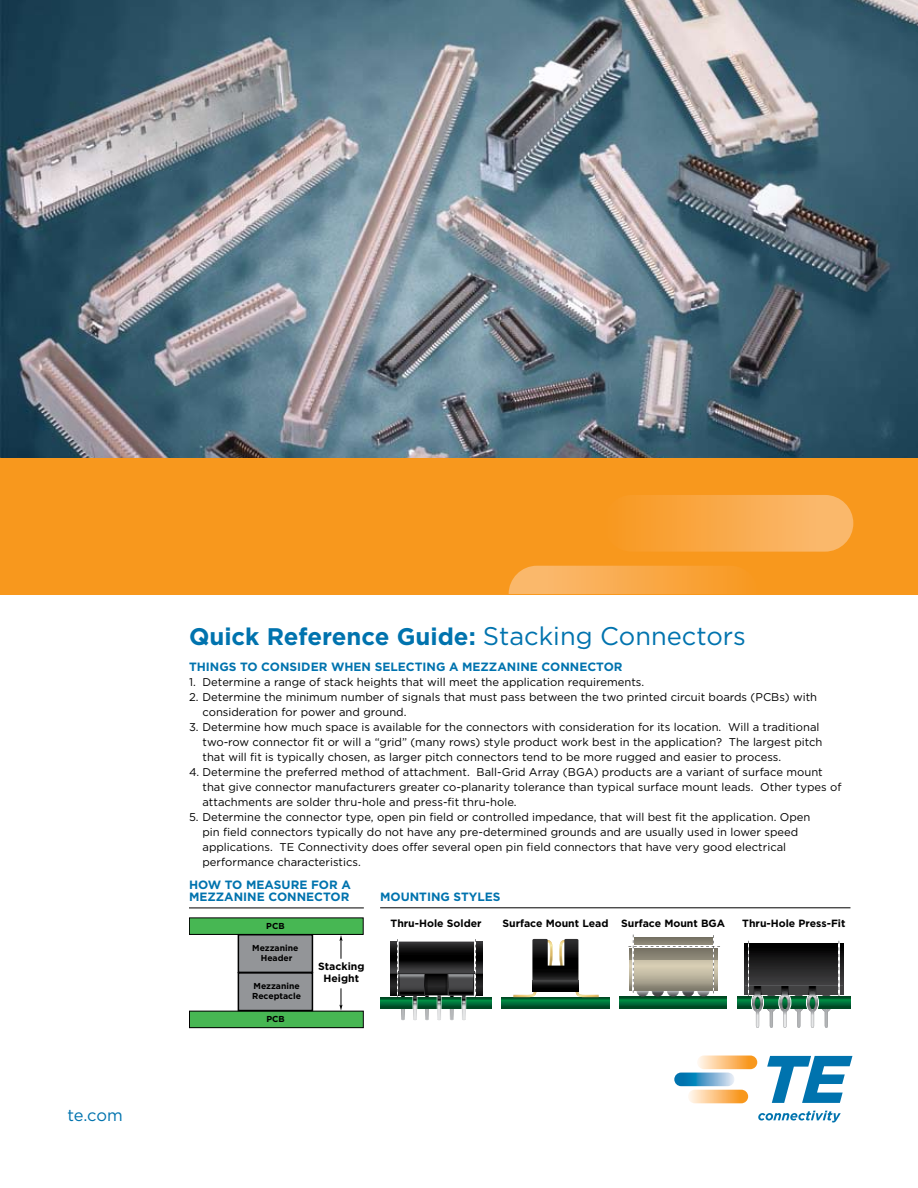
<style>
.page{position:relative;width:918px;height:1188px;background:#fff}
.page>*{position:absolute;margin:0;border:0;box-sizing:border-box;transform-origin:0 0}
.t1{font:700 24px "Gotham";color:#0073ae}
.t2{font:16.5px "Gotham";color:#0073ae}
.t3{font:700 12px/12px "Gotham";color:#0073ae}
.t4{font:11.25px/15px "Gotham";color:#000}
.t5{font:700 10.5px/12px "Gotham";color:#000;text-align:center}
.t6{font:700 8.7px/10.4px "Gotham";color:#000;text-align:center}
.s1{font-weight:400;font-size:25.5px}
</style>
<div class="page">
<img style="left:0;top:0;width:918px;height:458px">
<svg style="left:697px;top:1056px;width:60px;height:13px"></svg>
<svg style="left:688px;top:1090px;width:60px;height:13px"></svg>
<svg style="left:674px;top:1073px;width:60px;height:13px"></svg>
<svg style="left:767px;top:1056px;width:85px;height:47px"></svg>
<svg style="left:758px;top:1111px;width:83px;height:12px"></svg>
<div style="left:0;top:458px;width:918px;height:136px;background:#f8981d"></div>
<img style="left:603px;top:495px;width:250px;height:57px;border-radius:28px">
<img style="left:509px;top:566px;width:225px;height:28px">
<div style="left:189px;top:1011px;width:174px;height:17px;background:#47b753"></div>
<div style="left:189px;top:1011px;width:175px;height:17px;border:1px solid #000"></div>
<div style="left:189px;top:918px;width:174px;height:16px;background:#47b753"></div>
<div style="left:189px;top:918px;width:175px;height:17px;border:1px solid #000"></div>
<div style="left:238px;top:934px;width:75px;height:39px;background:#939598;border:2px solid #000"></div>
<div style="left:238px;top:972px;width:75px;height:39px;background:#939598;border:2px solid #000"></div>
<svg style="left:339px;top:988px;width:4px;height:23px"></svg>
<svg style="left:339px;top:935px;width:4px;height:24px"></svg>
<svg style="left:619px;top:997px;width:108px;height:12px"></svg>
<svg style="left:628px;top:935px;width:92px;height:62px;background:#aca899"></svg>
<svg style="left:380px;top:998px;width:112px;height:11px"></svg>
<svg style="left:390px;top:939px;width:92px;height:81px;background:#4b5852"></svg>
<svg style="left:501px;top:997px;width:109px;height:12px"></svg>
<svg style="left:513px;top:939px;width:86px;height:58px"></svg>
<svg style="left:532px;top:981px;width:46px;height:11px"></svg>
<svg style="left:738px;top:997px;width:112px;height:12px"></svg>
<div style="left:750px;top:944px;width:88px;height:51px;background:linear-gradient(to bottom,#000,#4d4d4f)"></div>
<svg style="left:839px;top:941px;width:4px;height:56px"></svg>
<hr style="left:750px;top:985px;width:88px;height:1px;background:#555658">
<svg style="left:745px;top:941px;width:87px;height:87px"></svg>
<hr style="left:189px;top:908px;width:175px;height:1px;background:#000">
<hr style="left:380px;top:908px;width:470px;height:1px;background:#000">
<h2 class="t2" style="left:68px;top:1106px;width:57px">te.com</h2>
<h1 class="t1" style="left:189px;top:623px;width:558px">Quick Reference Guide: <span class="s1">Stacking Connectors</span></h1>
<p class="t3" style="left:189px;top:660px;width:435px">Things to consider when selecting a mezzanine connector</p>
<p class="t4" style="left:189px;top:674px;width:457px">1. Determine a range of stack heights that will meet the application requirements.</p>
<p class="t4" style="left:202px;top:689px;width:616px;text-indent:-14px">2. Determine the minimum number of signals that must pass between the two printed circuit boards (PCBs) with consideration for power and ground.</p>
<p class="t4" style="left:202px;top:719px;width:622px;text-indent:-14px">3. Determine how much space is available for the connectors with consideration for its location. Will a traditional two-row connector fit or will a “grid” (many rows) style product work best in the application? The largest pitch that will fit is typically chosen, as larger pitch connectors tend to be more rugged and easier to process.</p>
<p class="t4" style="left:202px;top:764px;width:641px;text-indent:-14px">4. Determine the preferred method of attachment. Ball-Grid Array (BGA) products are a variant of surface mount that give connector manufacturers greater co-planarity tolerance than typical surface mount leads. Other types of attachments are solder thru-hole and press-fit thru-hole.</p>
<p class="t4" style="left:202px;top:809px;width:609px;text-indent:-14px">5. Determine the connector type, open pin field or controlled impedance, that will best fit the application. Open pin field connectors typically do not have any pre-determined grounds and are usually used in lower speed applications. TE Connectivity does offer several open pin field connectors that have very good electrical performance characteristics.</p>
<p class="t3" style="left:189px;top:879px;width:163px">How to measure for a mezzanine connector</p>
<p class="t3" style="left:380px;top:891px;width:122px">Mounting Styles</p>
<p class="t6" style="left:266px;top:921px;width:20px">PCB</p>
<p class="t6" style="left:252px;top:942px;width:48px">Mezzanine<br>Header</p>
<p class="t6" style="left:252px;top:980px;width:50px;text-align:left">Mezzanine<br>Receptacle</p>
<p class="t6" style="left:266px;top:1014px;width:20px">PCB</p>
<p class="t5" style="left:318px;top:960px;width:48px">Stacking<br>Height</p>
<p class="t5" style="left:391px;top:917px;width:93px">Thru-Hole Solder</p>
<p class="t5" style="left:503px;top:917px;width:224px">Surface Mount Lead Surface Mount BGA</p>
<p class="t5" style="left:742px;top:917px;width:105px">Thru-Hole Press-Fit</p>
</div>
